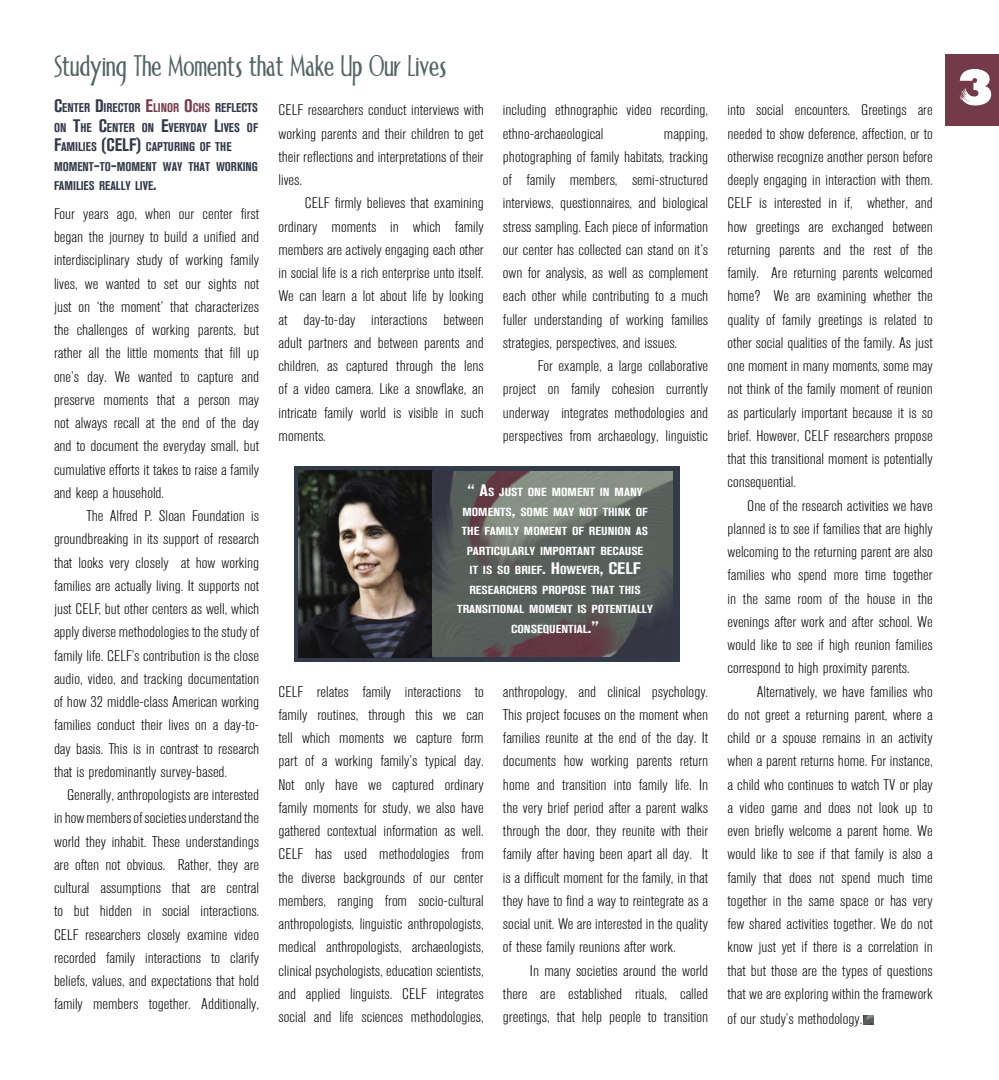
<style>
.page{position:relative;width:999px;height:1080px;background:#fff}
.page>*{position:absolute;margin:0;border:0;box-sizing:border-box;transform-origin:0 0}
.t1{font:61.5px "Akira";color:#fff}
.t2{font:30px "Allise";color:#536562}
.t3{font:300 condensed 15.3px/23.2px "Akzidenz Grotesk BE";color:#000;text-align:justify;scale:1.18 1}
.t4{font:700 condensed 12.6px/19.5px "Akzidenz Grotesk BE";color:#313848;text-align:justify}
.t5{font:700 condensed 11.55px/19.5px "Akzidenz Grotesk BE";color:#fff;text-align:center;scale:1.18 1}
.s1{font-size:18px}
.s2{font-size:18px;color:#753c4c}
.s3{color:#753c4c}
.s4{font-size:16.65px}
</style>
<div class="page">
<div style="left:945px;top:54px;width:54px;height:72px;background:#733a4a"></div>
<div style="left:294px;top:466px;width:385px;height:196px;background:#323949"></div>
<img style="left:299px;top:471px;width:374px;height:186px">
<svg style="left:864px;top:1015px;width:9px;height:10px"></svg>
<p class="t2" style="left:54px;top:49px;width:394px">Studying The Moments that Make Up Our Lives</p>
<p class="t4" style="left:54px;top:99px;width:206px"><span class="s1">C</span>ENTER <span class="s1">D</span>IRECTOR <span class="s2">E</span><span class="s3">LINOR</span> <span class="s2">O</span><span class="s3">CHS</span> REFLECTS ON <span class="s1">T</span>HE <span class="s1">C</span>ENTER ON <span class="s1">E</span>VERYDAY <span class="s1">L</span>IVES OF <span class="s1">F</span>AMILIES <span class="s1">(CELF)</span> CAPTURING OF THE</p>
<p class="t4" style="left:54px;top:157px;width:206px">MOMENT<span class="s1">-</span>TO<span class="s1">-</span>MOMENT WAY THAT WORKING<br>FAMILIES REALLY LIVE<span class="s1">.</span></p>
<p class="t3" style="left:54px;top:203px;width:175px">Four years ago, when our center first began the journey to build a unified and interdisciplinary study of working family lives, we wanted to set our sights not just on ‘the moment’ that characterizes the challenges of working parents, but rather all the little moments that fill up one’s day. We wanted to capture and preserve moments that a person may not always recall at the end of the day and to document the everyday small, but cumulative efforts it takes to raise a family and keep a household.</p>
<p class="t3" style="left:54px;top:505px;width:175px;text-indent:32px">The Alfred P. Sloan Foundation is groundbreaking in its support of research that looks very closely at how working families are actually living. It supports not just CELF, but other centers as well, which apply diverse methodologies to the study of family life. CELF’s contribution is the close audio, video, and tracking documentation of how 32 middle-class American working families conduct their lives on a day-to&shy;day basis. This is in contrast to research that is predominantly survey-based.</p>
<p class="t3" style="left:54px;top:784px;width:175px;text-indent:13px">Generally, anthropologists are interested in how members of societies understand the world they inhabit. These understandings are often not obvious. Rather, they are cultural assumptions that are central to but hidden in social interactions.<br>CELF researchers closely examine video recorded family interactions to clarify beliefs, values, and expectations that hold family members together. Additionally,</p>
<p class="t3" style="left:279px;top:99px;width:175px">CELF researchers conduct interviews with working parents and their children to get their reflections and interpretations of their lives.</p>
<p class="t3" style="left:279px;top:192px;width:175px;text-indent:26px">CELF firmly believes that examining ordinary moments in which family members are actively engaging each other in social life is a rich enterprise unto itself.<br>We can learn a lot about life by looking at day-to-day interactions between adult partners and between parents and children, as captured through the lens of a video camera. Like a snowflake, an intricate family world is visible in such moments.</p>
<p class="t3" style="left:503px;top:99px;width:175px">including ethnographic video recording, ethno-archaeological</p>
<p class="t3" style="left:503px;top:122px;width:175px;text-indent:161px">mapping, photographing of family habitats, tracking of family members, semi-structured interviews, questionnaires, and biological stress sampling. Each piece of information our center has collected can stand on it’s own for analysis, as well as complement each other while contributing to a much fuller understanding of working families strategies, perspectives, and issues.</p>
<p class="t3" style="left:503px;top:355px;width:175px;text-indent:35px">For example, a large collaborative project on family cohesion currently underway integrates methodologies and perspectives from archaeology, linguistic</p>
<p class="t5" style="left:457px;top:483px;width:167px"><span class="s4">“ A</span>S JUST ONE MOMENT IN MANY<br>MOMENTS<span class="s4">,</span> SOME MAY NOT THINK OF<br>THE FAMILY MOMENT OF REUNION AS<br>PARTICULARLY IMPORTANT BECAUSE<br>IT IS SO BRIEF<span class="s4">. H</span>OWEVER<span class="s4">, CELF<br></span>RESEARCHERS PROPOSE THAT THIS<br>TRANSITIONAL MOMENT IS POTENTIALLY<br>CONSEQUENTIAL<span class="s4">.”</span></p>
<p class="t3" style="left:279px;top:680px;width:175px">CELF relates family interactions to family routines, through this we can tell which moments we capture form part of a working family’s typical day.<br>Not only have we captured ordinary family moments for study, we also have gathered contextual information as well.<br>CELF has used methodologies from the diverse backgrounds of our center members, ranging from socio-cultural anthropologists, linguistic anthropologists, medical anthropologists, archaeologists, clinical psychologists, education scientists, and applied linguists. CELF integrates social and life sciences methodologies,</p>
<p class="t3" style="left:503px;top:680px;width:175px">anthropology, and clinical psychology.<br>This project focuses on the moment when families reunite at the end of the day. It documents how working parents return home and transition into family life. In the very brief period after a parent walks through the door, they reunite with their family after having been apart all day. It is a difficult moment for the family, in that they have to find a way to reintegrate as a social unit. We are interested in the quality of these family reunions after work.</p>
<p class="t3" style="left:503px;top:959px;width:175px;text-indent:27px">In many societies around the world there are established rituals, called greetings, that help people to transition</p>
<p class="t3" style="left:728px;top:99px;width:175px">into social encounters. Greetings are needed to show deference, affection, or to otherwise recognize another person before deeply engaging in interaction with them.<br>CELF is interested in if, whether, and how greetings are exchanged between returning parents and the rest of the family. Are returning parents welcomed home? We are examining whether the quality of family greetings is related to other social qualities of the family. As just one moment in many moments, some may not think of the family moment of reunion as particularly important because it is so brief. However, CELF researchers propose that this transitional moment is potentially consequential.</p>
<p class="t3" style="left:728px;top:494px;width:175px;text-indent:20px">One of the research activities we have planned is to see if families that are highly welcoming to the returning parent are also families who spend more time together in the same room of the house in the evenings after work and after school. We would like to see if high reunion families correspond to high proximity parents.</p>
<p class="t3" style="left:728px;top:680px;width:175px;text-indent:29px">Alternatively, we have families who do not greet a returning parent, where a child or a spouse remains in an activity when a parent returns home. For instance, a child who continues to watch TV or play a video game and does not look up to even briefly welcome a parent home. We would like to see if that family is also a family that does not spend much time together in the same space or has very few shared activities together. We do not know just yet if there is a correlation in that but those are the types of questions that we are exploring within the framework</p>
<p class="t3" style="left:728px;top:1007px;width:116px">of our study’s methodology.</p>
<p class="t1" style="left:955px;top:55px;width:41px">3</p>
</div>
